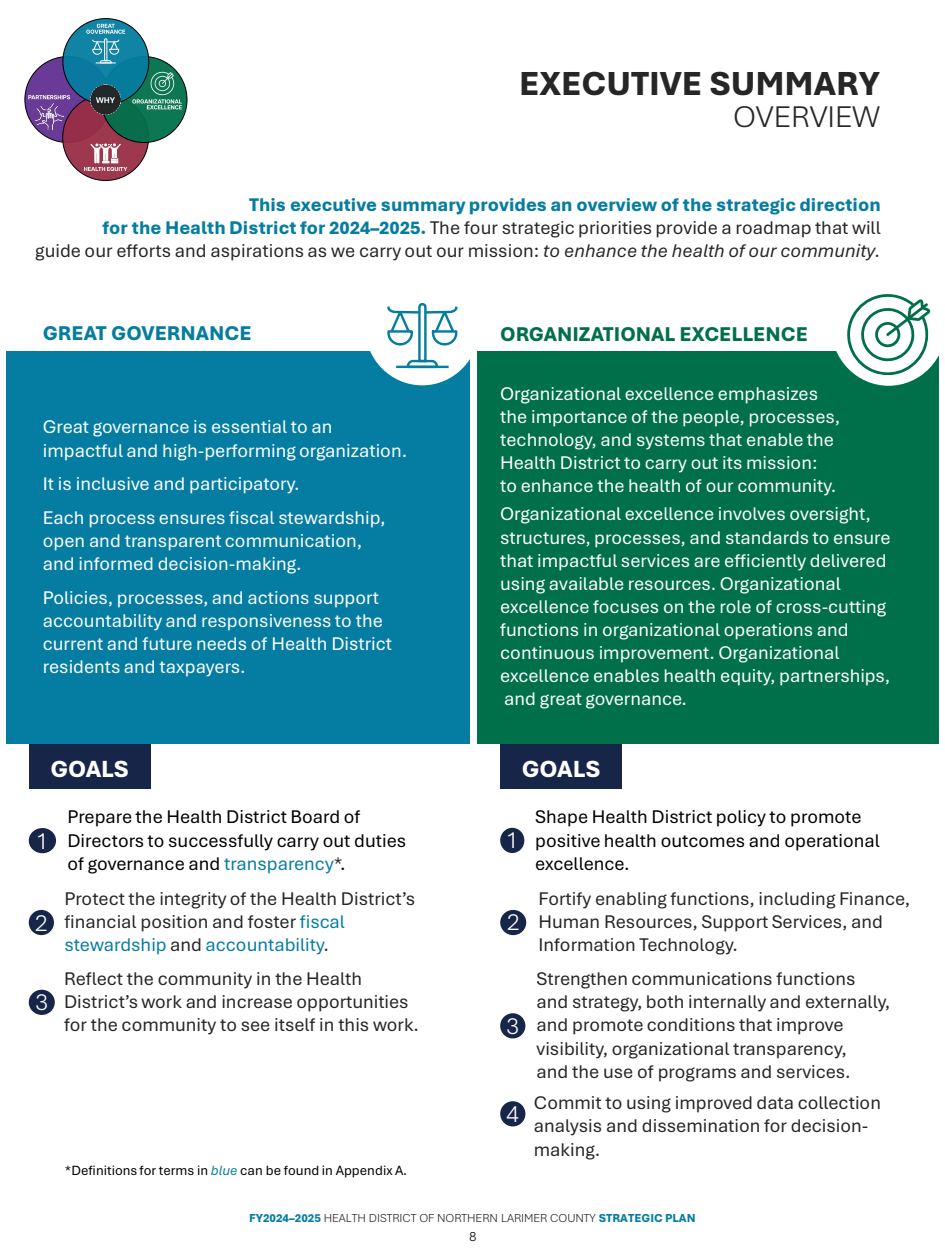
<style>
.page{position:relative;width:945px;height:1260px;background:#fff}
.page>*{position:absolute;margin:0;border:0;box-sizing:border-box;transform-origin:0 0}
.t1{font:800 35px "Aptos";color:#262626}
.t2{font:300 31.5px "Aptos";color:#262626}
.t3{font:800 24.5px "Aptos";letter-spacing:-.005em;color:#fff}
.t4{font:300 24.5px "Aptos";color:#fff}
.t5{font:800 21px "Aptos";color:#00704a}
.t6{font:800 21px "Aptos";color:#057da0}
.t7{font:19.25px/23.1px "Aptos";color:#fff}
.t8{font:19.25px/23.1px "Aptos";color:#262626}
.t9{font:19.25px/23.1px "Aptos";color:#000}
.t10{font:14px "Aptos";color:#000}
.t11{font:300 14px "Aptos";color:#000}
.t12{font:300 12.25px "Aptos";letter-spacing:-.005em;color:#262626}
.s1{font-weight:800;color:#057da0}
.s2{font-style:italic}
.s3{color:#057da2}
.s4{color:#262626}
.s5{font-style:italic;color:#057da2}
.s6{font-weight:800;color:#057da2}
</style>
<div class="page">
<div style="left:500px;top:730px;width:122px;height:59px;background:#172548"></div>
<div style="left:478px;top:351px;width:461px;height:392px;background:#00704a"></div>
<div style="left:29px;top:730px;width:121px;height:59px;background:#172548"></div>
<div style="left:6px;top:351px;width:463px;height:392px;background:#057da2"></div>
<div style="left:25px;top:57px;width:86px;height:85px;background:#623191;border-radius:50%;opacity:.95"></div>
<div style="left:63px;top:95px;width:86px;height:85px;background:#992e45;border-radius:50%;opacity:.95"></div>
<div style="left:101px;top:57px;width:86px;height:85px;background:#00704a;border-radius:50%;opacity:.95"></div>
<div style="left:63px;top:19px;width:86px;height:85px;background:#057da0;border-radius:50%"></div>
<svg style="left:28px;top:95px;width:42px;height:4px"></svg>
<svg style="left:86px;top:24px;width:39px;height:39px"></svg>
<img style="left:35px;top:103px;width:28px;height:27px">
<svg style="left:84px;top:143px;width:43px;height:28px"></svg>
<svg style="left:132px;top:72px;width:50px;height:37px;background:#338b76"></svg>
<img style="left:91px;top:84px;width:29px;height:30px">
<div style="left:365px;top:267px;width:115px;height:118px;background:#fff;border-radius:50%"></div>
<svg style="left:387px;top:302px;width:71px;height:66px"></svg>
<div style="left:29px;top:828px;width:27px;height:25px;background:#172548;border-radius:50%"></div>
<div style="left:29px;top:910px;width:25px;height:25px;background:#172548;border-radius:50%"></div>
<div style="left:29px;top:990px;width:26px;height:25px;background:#172548;border-radius:50%"></div>
<div style="left:500px;top:828px;width:24px;height:25px;background:#172548;border-radius:50%"></div>
<div style="left:500px;top:910px;width:26px;height:25px;background:#172548;border-radius:50%"></div>
<div style="left:500px;top:1013px;width:25px;height:25px;background:#172548;border-radius:50%"></div>
<div style="left:500px;top:1101px;width:25px;height:25px;background:#172548;border-radius:50%"></div>
<div style="left:831px;top:268px;width:114px;height:118px;background:#fff;border-radius:50%"></div>
<svg style="left:842px;top:294px;width:91px;height:86px"></svg>
<h2 class="t1" style="left:519px;top:60px;width:362px">EXECUTIVE SUMMARY</h2>
<p class="t2" style="left:733px;top:96px;width:148px">OVERVIEW</p>
<p class="t8" style="left:35px;top:193px;width:847px;text-align:right"><span class="s1">This executive summary provides an overview of the strategic direction<br>for the Health District for 2024–2025.</span> The four strategic priorities provide a roadmap that will<br>guide our efforts and aspirations as we carry out our mission: <span class="s2">to enhance the health of our community.</span></p>
<p class="t6" style="left:43px;top:319px;width:210px">GREAT GOVERNANCE</p>
<p class="t5" style="left:500px;top:320px;width:309px">ORGANIZATIONAL EXCELLENCE</p>
<p class="t7" style="left:43px;top:415px;width:366px">Great governance is essential to an impactful and high-performing organization.</p>
<p class="t7" style="left:43px;top:472px;width:258px">It is inclusive and participatory.</p>
<p class="t7" style="left:43px;top:505px;width:344px">Each process ensures fiscal stewardship, open and transparent communication, and informed decision-making.</p>
<p class="t7" style="left:43px;top:585px;width:351px">Policies, processes, and actions support accountability and responsiveness to the current and future needs of Health District residents and taxpayers.</p>
<p class="t7" style="left:500px;top:381px;width:342px">Organizational excellence emphasizes the importance of the people, processes, technology, and systems that enable the Health District to carry out its mission:<br>to enhance the health of our community.</p>
<p class="t7" style="left:500px;top:502px;width:392px">Organizational excellence involves oversight, structures, processes, and standards to ensure that impactful services are efficiently delivered using available resources. Organizational excellence focuses on the role of cross-cutting functions in organizational operations and continuous improvement. Organizational excellence enables health equity, partnerships, and great governance.</p>
<p class="t3" style="left:50px;top:752px;width:80px">GOALS</p>
<p class="t3" style="left:522px;top:752px;width:80px">GOALS</p>
<p class="t4" style="left:36px;top:824px;width:15px">1</p>
<p class="t9" style="left:67px;top:805px;width:340px">Prepare the Health District Board of<br>Directors to successfully carry out duties of governance and <span class="s3">transparency</span><span class="s4">*</span>.</p>
<p class="t4" style="left:506px;top:824px;width:15px">1</p>
<p class="t9" style="left:535px;top:805px;width:346px">Shape Health District policy to promote positive health outcomes and operational excellence.</p>
<p class="t4" style="left:35px;top:906px;width:15px">2</p>
<p class="t8" style="left:64px;top:887px;width:352px">Protect the integrity of the Health District’s financial position and foster <span class="s3">fiscal stewardship</span> and <span class="s3">accountability</span>.</p>
<p class="t4" style="left:507px;top:906px;width:15px">2</p>
<p class="t8" style="left:539px;top:887px;width:373px">Fortify enabling functions, including Finance,<br>Human Resources, Support Services, and<br>Information Technology.</p>
<p class="t4" style="left:35px;top:986px;width:15px">3</p>
<p class="t8" style="left:64px;top:967px;width:356px">Reflect the community in the Health<br>District’s work and increase opportunities for the community to see itself in this work.</p>
<p class="t4" style="left:506px;top:1009px;width:15px">3</p>
<p class="t8" style="left:537px;top:967px;width:355px">Strengthen communications functions and strategy, both internally and externally, and promote conditions that improve visibility, organizational transparency,<br>and the use of programs and services.</p>
<p class="t4" style="left:506px;top:1097px;width:15px">4</p>
<p class="t8" style="left:534px;top:1091px;width:349px">Commit to using improved data collection analysis and dissemination for decision&shy;making.</p>
<p class="t10" style="left:65px;top:1160px;width:344px">*Definitions for terms in <span class="s5">blue</span> can be found in Appendix A.</p>
<p class="t12" style="left:249px;top:1210px;width:448px"><span class="s6">FY2024–2025</span> HEALTH DISTRICT OF NORTHERN LARIMER COUNTY <span class="s6">STRATEGIC PLAN</span></p>
<p class="t11" style="left:469px;top:1227px;width:9px">8</p>
</div>
